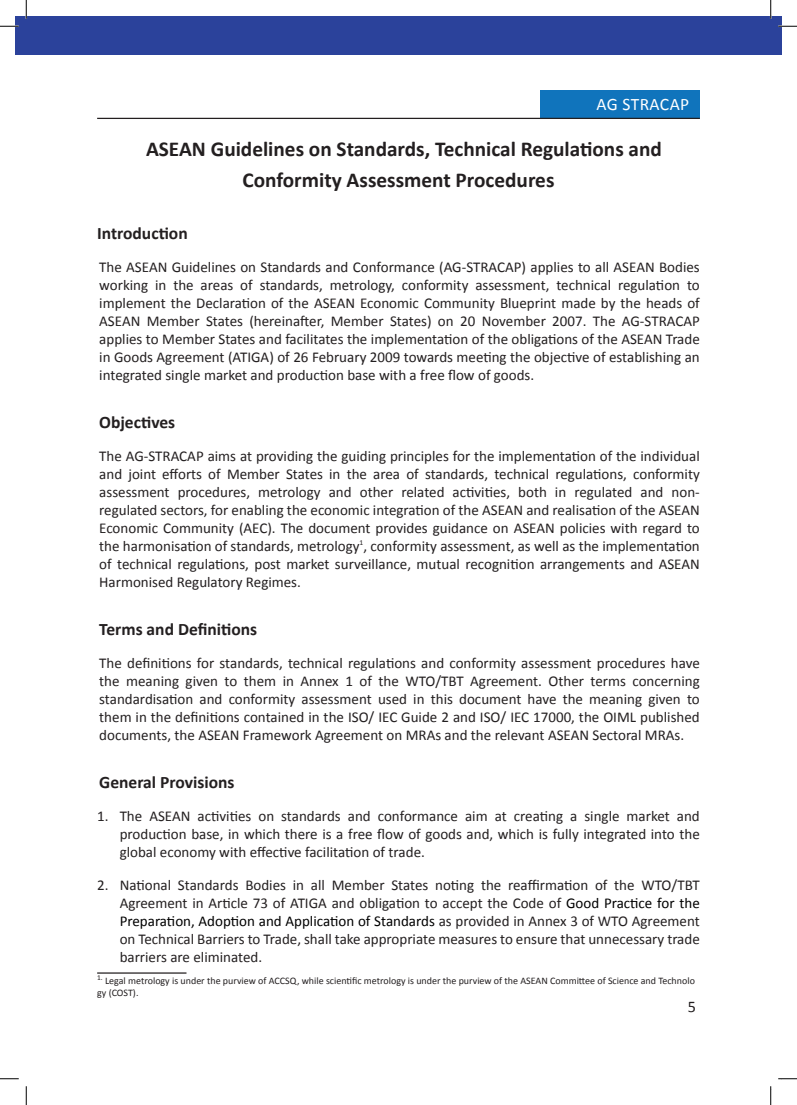
<style>
.page{position:relative;width:797px;height:1105px;background:#fff}
.page>*{position:absolute;margin:0;border:0;box-sizing:border-box;transform-origin:0 0}
.t1{font:700 21.25px "Calibri";color:#231f20}
.t2{font:700 17.5px "Calibri";color:#231f20}
.t3{font:17.5px "Calibri";letter-spacing:.02em;color:#fff}
.t4{font:16.25px "Calibri";color:#231f20}
.t5{font:15px/18px "Calibri";color:#231f20;text-align:justify}
.Footnote_text{font:10px/12px "Calibri";color:#231f20}
.s1{color:#000}
</style>
<div class="page">
<div style="left:540px;top:90px;width:159px;height:28px;background:#1074bc"></div>
<div style="left:16px;top:16px;width:765px;height:39px;background:#2b429b"></div>
<hr style="left:97px;top:118px;width:602px;height:1px;background:#231f20">
<hr style="left:97px;top:972px;width:89px;height:2px;background:#231f20">
<svg style="left:0;top:25px;width:19px;height:2px"></svg>
<svg style="left:778px;top:25px;width:19px;height:2px"></svg>
<svg style="left:0;top:1078px;width:19px;height:1px"></svg>
<svg style="left:778px;top:1078px;width:19px;height:1px"></svg>
<svg style="left:25px;top:0;width:2px;height:19px"></svg>
<svg style="left:25px;top:1086px;width:2px;height:19px"></svg>
<svg style="left:770px;top:0;width:1px;height:19px"></svg>
<svg style="left:770px;top:1086px;width:1px;height:19px"></svg>
<p class="t3" style="left:596px;top:93px;width:94px">AG STRACAP</p>
<p class="t1" style="left:146px;top:135px;width:517px">ASEAN Guidelines on Standards, Technical Regulations and</p>
<p class="t1" style="left:242px;top:166px;width:313px">Conformity Assessment Procedures</p>
<p class="t2" style="left:97px;top:222px;width:92px">Introduction</p>
<p class="t5" style="left:99px;top:258px;width:602px">The ASEAN Guidelines on Standards and Conformance (AG-STRACAP) applies to all ASEAN Bodies working in the areas of standards, metrology, conformity assessment, technical regulation to implement the Declaration of the ASEAN Economic Community Blueprint made by the heads of ASEAN Member States (hereinafter, Member States) on 20 November 2007. The AG-STRACAP applies to Member States and facilitates the implementation of the obligations of the ASEAN Trade in Goods Agreement (ATIGA) of 26 February 2009 towards meeting the objective of establishing an integrated single market and production base with a free flow of goods.</p>
<p class="t2" style="left:99px;top:411px;width:77px">Objectives</p>
<p class="t5" style="left:99px;top:447px;width:602px">The AG-STRACAP aims at providing the guiding principles for the implementation of the individual and joint efforts of Member States in the area of standards, technical regulations, conformity assessment procedures, metrology and other related activities, both in regulated and non&shy;regulated sectors, for enabling the economic integration of the ASEAN and realisation of the ASEAN Economic Community (AEC). The document provides guidance on ASEAN policies with regard to the harmonisation of standards, metrology<sup>1</sup>, conformity assessment, as well as the implementation of technical regulations, post market surveillance, mutual recognition arrangements and ASEAN Harmonised Regulatory Regimes.</p>
<p class="t2" style="left:99px;top:618px;width:159px">Terms and Definitions</p>
<p class="t5" style="left:99px;top:654px;width:602px">The definitions for standards, technical regulations and conformity assessment procedures have the meaning given to them in Annex 1 of the WTO/TBT Agreement. Other terms concerning standardisation and conformity assessment used in this document have the meaning given to them in the definitions contained in the ISO/ IEC Guide 2 and ISO/ IEC 17000, the OIML published documents, the ASEAN Framework Agreement on MRAs and the relevant ASEAN Sectoral MRAs.</p>
<p class="t2" style="left:99px;top:771px;width:137px">General Provisions</p>
<p class="t5" style="left:120px;top:807px;width:581px;text-indent:-22px">1. The ASEAN activities on standards and conformance aim at creating a single market and production base, in which there is a free flow of goods and, which is fully integrated into the global economy with effective facilitation of trade.</p>
<p class="t5" style="left:120px;top:876px;width:581px;text-indent:-22px">2. National Standards Bodies in all Member States noting the reaffirmation of the WTO/TBT Agreement in Article 73 of ATIGA and obligation to accept the Code of <span class="s1">Good Practice for the Preparation, Adoption and Application of Standards</span> as provided in Annex 3 of WTO Agreement on Technical Barriers to Trade, shall take appropriate measures to ensure that unnecessary trade barriers are eliminated.</p>
<p class="Footnote_text" style="left:97px;top:974px;width:599px"><sup>1.</sup> Legal metrology is under the purview of ACCSQ, while scientific metrology is under the purview of the ASEAN Committee of Science and Technolo gy (COST).</p>
<p class="t4" style="left:687px;top:996px;width:10px">5</p>
</div>
